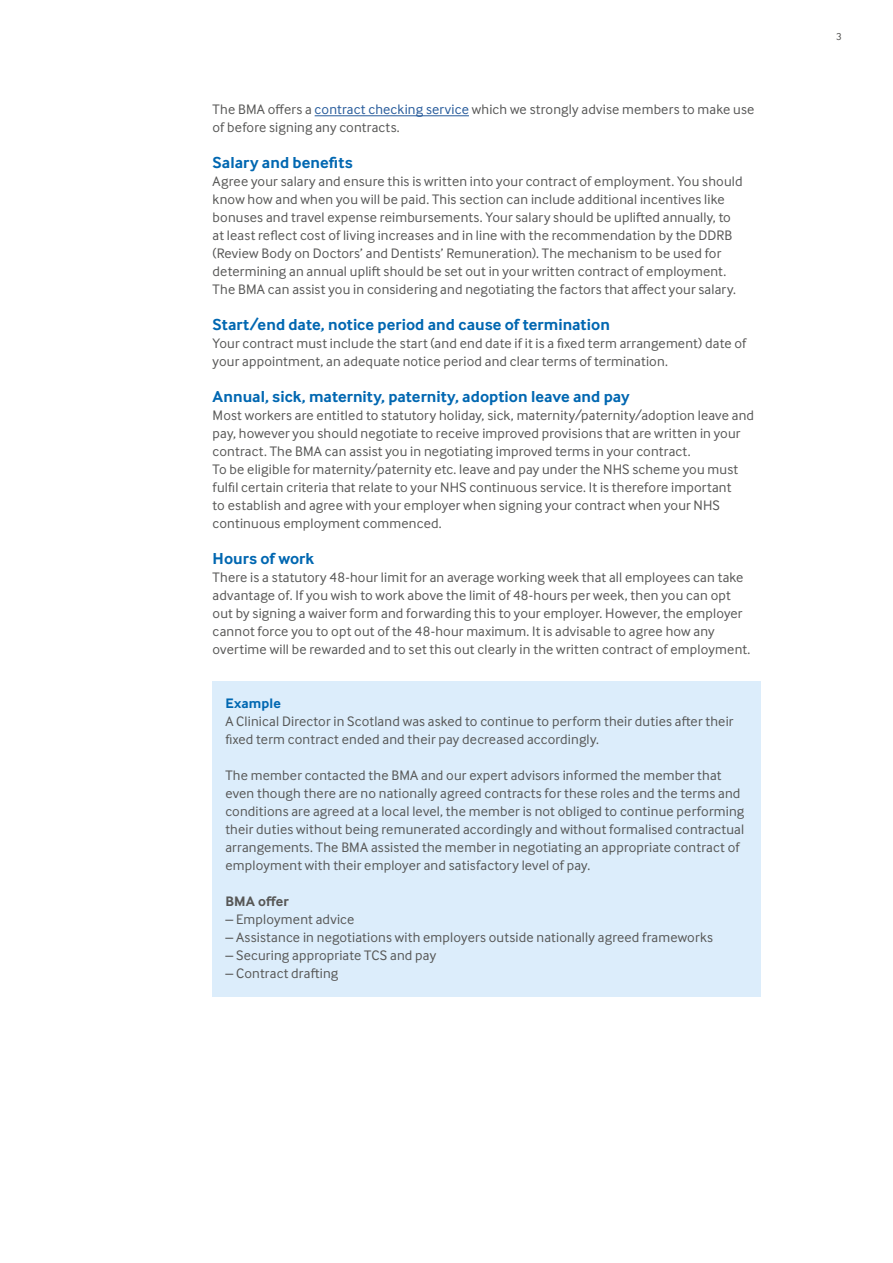
<style>
.page{position:relative;width:893px;height:1263px;background:#fff}
.page>*{position:absolute;margin:0;border:0;box-sizing:border-box;transform-origin:0 0}
.t1{font:700 16.5px "Inter Face";color:#0067b1}
.t2{font:14.25px/18px "Inter Face";letter-spacing:.01em;color:#575756}
.t3{font:700 14.25px "Inter Face";letter-spacing:.015em;color:#575756}
.t4{font:700 14.25px "Inter Face";letter-spacing:.01em;color:#0067b1}
.t5{font:10.5px "Inter Face";color:#575756}
.s1{color:#275b9b}
</style>
<div class="page">
<div style="left:213px;top:681px;width:548px;height:315px;background:#dcedfb"></div>
<hr style="left:315px;top:116px;width:154px;height:1px;background:#275b9b">
<p class="t2" style="left:213px;top:100px;width:543px">The BMA offers a <span class="s1">contract checking service</span> which we strongly advise members to make use of before signing any contracts.</p>
<p class="t1" style="left:213px;top:153px;width:142px">Salary and benefits</p>
<p class="t2" style="left:213px;top:172px;width:531px">Agree your salary and ensure this is written into your contract of employment. You should know how and when you will be paid. This section can include additional incentives like bonuses and travel expense reimbursements. Your salary should be uplifted annually, to at least reflect cost of living increases and in line with the recommendation by the DDRB (Review Body on Doctors’ and Dentists’ Remuneration). The mechanism to be used for determining an annual uplift should be set out in your written contract of employment.<br>The BMA can assist you in considering and negotiating the factors that affect your salary.</p>
<p class="t1" style="left:213px;top:315px;width:399px">Start/end date, notice period and cause of termination</p>
<p class="t2" style="left:213px;top:334px;width:535px">Your contract must include the start (and end date if it is a fixed term arrangement) date of your appointment, an adequate notice period and clear terms of termination.</p>
<p class="t1" style="left:213px;top:387px;width:418px">Annual, sick, maternity, paternity, adoption leave and pay</p>
<p class="t2" style="left:213px;top:406px;width:543px">Most workers are entitled to statutory holiday, sick, maternity/paternity/adoption leave and pay, however you should negotiate to receive improved provisions that are written in your contract. The BMA can assist you in negotiating improved terms in your contract.<br>To be eligible for maternity/paternity etc. leave and pay under the NHS scheme you must fulfil certain criteria that relate to your NHS continuous service. It is therefore important<br>to establish and agree with your employer when signing your contract when your NHS continuous employment commenced.</p>
<p class="t1" style="left:213px;top:549px;width:103px">Hours of work</p>
<p class="t2" style="left:213px;top:568px;width:539px">There is a statutory 48-hour limit for an average working week that all employees can take advantage of. If you wish to work above the limit of 48-hours per week, then you can opt out by signing a waiver form and forwarding this to your employer. However, the employer cannot force you to opt out of the 48-hour maximum. It is advisable to agree how any overtime will be rewarded and to set this out clearly in the written contract of employment.</p>
<p class="t4" style="left:225px;top:695px;width:57px">Example</p>
<p class="t2" style="left:225px;top:712px;width:510px">A Clinical Director in Scotland was asked to continue to perform their duties after their fixed term contract ended and their pay decreased accordingly.</p>
<p class="t2" style="left:225px;top:766px;width:520px">The member contacted the BMA and our expert advisors informed the member that even though there are no nationally agreed contracts for these roles and the terms and conditions are agreed at a local level, the member is not obliged to continue performing their duties without being remunerated accordingly and without formalised contractual arrangements. The BMA assisted the member in negotiating an appropriate contract of employment with their employer and satisfactory level of pay.</p>
<p class="t3" style="left:225px;top:893px;width:65px">BMA offer</p>
<p class="t2" style="left:225px;top:910px;width:131px">– Employment advice</p>
<p class="t2" style="left:225px;top:928px;width:489px">– Assistance in negotiations with employers outside nationally agreed frameworks</p>
<p class="t2" style="left:225px;top:946px;width:212px">– Securing appropriate TCS and pay</p>
<p class="t2" style="left:225px;top:964px;width:114px">– Contract drafting</p>
<p class="t5" style="left:836px;top:31px;width:7px">3</p>
</div>
